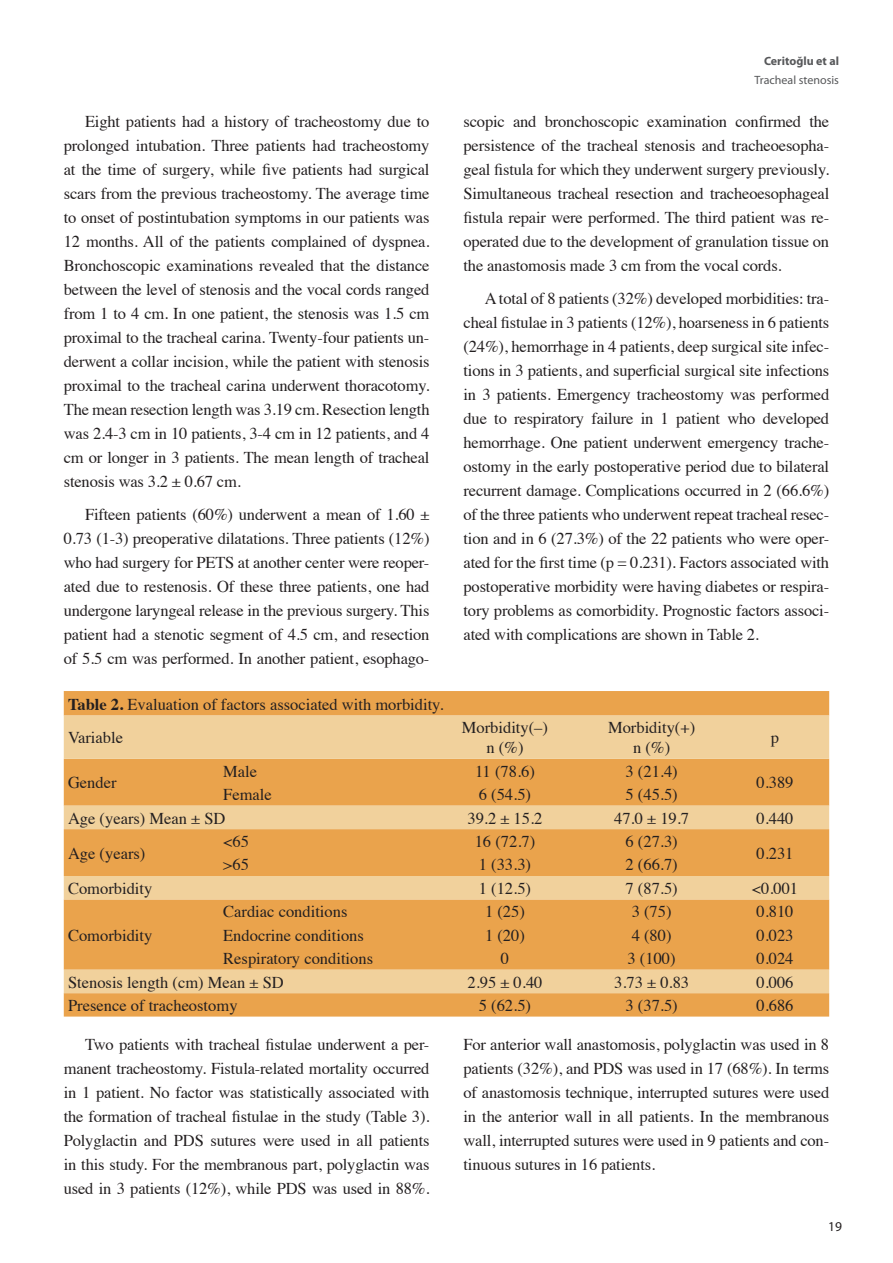
<style>
.page{position:relative;width:893px;height:1263px;background:#fff}
.page>*{position:absolute;margin:0;border:0;box-sizing:border-box;transform-origin:0 0}
.t1{font:16.5px/24px "Times";letter-spacing:-.01em;color:#231f20;text-align:justify}
.t2{font:13.5px "Myriad Pro";color:#231f20}
.t3{font:12px "Myriad Pro";color:#57585a}
.t4{font:700 12px "Myriad Pro";color:#57585a}
.s1{font-weight:700}
</style>
<div class="page">
<div style="left:64px;top:691px;width:765px;height:325px;background:#eaa34c"></div>
<svg style="left:64px;top:716px;width:765px;height:277px;background:#ecb66d"></svg>
<p class="t1" style="left:64px;top:108px;width:367px;text-indent:21px">Eight patients had a history of tracheostomy due to prolonged intubation. Three patients had tracheostomy at the time of surgery, while five patients had surgical scars from the previous tracheostomy. The average time to onset of postintubation symptoms in our patients was 12 months. All of the patients complained of dyspnea.<br>Bronchoscopic examinations revealed that the distance between the level of stenosis and the vocal cords ranged from 1 to 4 cm. In one patient, the stenosis was 1.5 cm proximal to the tracheal carina. Twenty-four patients un&shy;derwent a collar incision, while the patient with stenosis proximal to the tracheal carina underwent thoracotomy.<br>The mean resection length was 3.19 cm. Resection length was 2.4-3 cm in 10 patients, 3-4 cm in 12 patients, and 4 cm or longer in 3 patients. The mean length of tracheal stenosis was 3.2 ± 0.67 cm.</p>
<p class="t1" style="left:64px;top:501px;width:367px;text-indent:21px">Fifteen patients (60%) underwent a mean of 1.60 ± 0.73 (1-3) preoperative dilatations. Three patients (12%) who had surgery for PETS at another center were reoper&shy;ated due to restenosis. Of these three patients, one had undergone laryngeal release in the previous surgery. This patient had a stenotic segment of 4.5 cm, and resection of 5.5 cm was performed. In another patient, esophago-</p>
<p class="t1" style="left:68px;top:690px;width:377px"><span class="s1">Table 2.</span> Evaluation of factors associated with morbidity.</p>
<p class="t1" style="left:68px;top:724px;width:56px">Variable</p>
<p class="t4" style="left:764px;top:54px;width:76px">Ceritoğlu et al</p>
<p class="t3" style="left:754px;top:72px;width:86px">Tracheal stenosis</p>
<p class="t1" style="left:463px;top:108px;width:367px">scopic and bronchoscopic examination confirmed the persistence of the tracheal stenosis and tracheoesopha&shy;geal fistula for which they underwent surgery previously.<br>Simultaneous tracheal resection and tracheoesophageal fistula repair were performed. The third patient was re&shy;operated due to the development of granulation tissue on the anastomosis made 3 cm from the vocal cords.</p>
<p class="t1" style="left:463px;top:285px;width:367px;text-indent:21px">A total of 8 patients (32%) developed morbidities: tra&shy;cheal fistulae in 3 patients (12%), hoarseness in 6 patients (24%), hemorrhage in 4 patients, deep surgical site infec&shy;tions in 3 patients, and superficial surgical site infections in 3 patients. Emergency tracheostomy was performed due to respiratory failure in 1 patient who developed hemorrhage. One patient underwent emergency trache&shy;ostomy in the early postoperative period due to bilateral recurrent damage. Complications occurred in 2 (66.6%) of the three patients who underwent repeat tracheal resec&shy;tion and in 6 (27.3%) of the 22 patients who were oper&shy;ated for the first time (p = 0.231). Factors associated with postoperative morbidity were having diabetes or respira&shy;tory problems as comorbidity. Prognostic factors associ&shy;ated with complications are shown in Table 2.</p>
<p class="t1" style="left:462px;top:714px;width:88px">Morbidity(–)</p>
<p class="t1" style="left:486px;top:734px;width:39px">n (%)</p>
<p class="t1" style="left:608px;top:714px;width:89px">Morbidity(+)</p>
<p class="t1" style="left:633px;top:734px;width:39px">n (%)</p>
<p class="t1" style="left:771px;top:724px;width:10px">p</p>
<p class="t1" style="left:223px;top:758px;width:35px">Male</p>
<p class="t1" style="left:475px;top:758px;width:61px">11 (78.6)</p>
<p class="t1" style="left:625px;top:758px;width:54px">3 (21.4)</p>
<p class="t1" style="left:68px;top:769px;width:50px">Gender</p>
<p class="t1" style="left:756px;top:769px;width:39px">0.389</p>
<p class="t1" style="left:223px;top:781px;width:50px">Female</p>
<p class="t1" style="left:479px;top:781px;width:54px">6 (54.5)</p>
<p class="t1" style="left:625px;top:781px;width:54px">5 (45.5)</p>
<p class="t1" style="left:68px;top:805px;width:159px">Age (years) Mean ± SD</p>
<p class="t1" style="left:467px;top:805px;width:77px">39.2 ± 15.2</p>
<p class="t1" style="left:614px;top:805px;width:77px">47.0 ± 19.7</p>
<p class="t1" style="left:756px;top:805px;width:39px">0.440</p>
<p class="t1" style="left:68px;top:840px;width:79px">Age (years)</p>
<p class="t1" style="left:223px;top:828px;width:27px">&lt;65</p>
<p class="t1" style="left:475px;top:828px;width:62px">16 (72.7)</p>
<p class="t1" style="left:625px;top:828px;width:54px">6 (27.3)</p>
<p class="t1" style="left:756px;top:840px;width:39px">0.231</p>
<p class="t1" style="left:223px;top:851px;width:27px">&gt;65</p>
<p class="t1" style="left:479px;top:851px;width:54px">1 (33.3)</p>
<p class="t1" style="left:625px;top:851px;width:54px">2 (66.7)</p>
<p class="t1" style="left:68px;top:875px;width:86px">Comorbidity</p>
<p class="t1" style="left:479px;top:875px;width:54px">1 (12.5)</p>
<p class="t1" style="left:625px;top:875px;width:54px">7 (87.5)</p>
<p class="t1" style="left:752px;top:875px;width:48px">&lt;0.001</p>
<p class="t1" style="left:68px;top:922px;width:86px">Comorbidity</p>
<p class="t1" style="left:223px;top:898px;width:126px">Cardiac conditions</p>
<p class="t1" style="left:485px;top:898px;width:41px">1 (25)</p>
<p class="t1" style="left:632px;top:898px;width:41px">3 (75)</p>
<p class="t1" style="left:756px;top:898px;width:39px">0.810</p>
<p class="t1" style="left:223px;top:922px;width:142px">Endocrine conditions</p>
<p class="t1" style="left:485px;top:922px;width:41px">1 (20)</p>
<p class="t1" style="left:632px;top:922px;width:41px">4 (80)</p>
<p class="t1" style="left:756px;top:922px;width:39px">0.023</p>
<p class="t1" style="left:223px;top:945px;width:151px">Respiratory conditions</p>
<p class="t1" style="left:501px;top:945px;width:10px">0</p>
<p class="t1" style="left:628px;top:945px;width:50px">3 (100)</p>
<p class="t1" style="left:756px;top:945px;width:39px">0.024</p>
<p class="t1" style="left:68px;top:969px;width:217px">Stenosis length (cm) Mean ± SD</p>
<p class="t1" style="left:467px;top:969px;width:77px">2.95 ± 0.40</p>
<p class="t1" style="left:614px;top:969px;width:77px">3.73 ± 0.83</p>
<p class="t1" style="left:756px;top:969px;width:39px">0.006</p>
<p class="t1" style="left:68px;top:992px;width:171px">Presence of tracheostomy</p>
<p class="t1" style="left:479px;top:992px;width:54px">5 (62.5)</p>
<p class="t1" style="left:625px;top:992px;width:54px">3 (37.5)</p>
<p class="t1" style="left:756px;top:992px;width:39px">0.686</p>
<p class="t1" style="left:64px;top:1031px;width:367px;text-indent:21px">Two patients with tracheal fistulae underwent a per&shy;manent tracheostomy. Fistula-related mortality occurred in 1 patient. No factor was statistically associated with the formation of tracheal fistulae in the study (Table 3).<br>Polyglactin and PDS sutures were used in all patients in this study. For the membranous part, polyglactin was used in 3 patients (12%), while PDS was used in 88%.</p>
<p class="t1" style="left:463px;top:1031px;width:367px">For anterior wall anastomosis, polyglactin was used in 8 patients (32%), and PDS was used in 17 (68%). In terms of anastomosis technique, interrupted sutures were used in the anterior wall in all patients. In the membranous wall, interrupted sutures were used in 9 patients and con&shy;tinuous sutures in 16 patients.</p>
<p class="t2" style="left:828px;top:1218px;width:15px">19</p>
</div>
